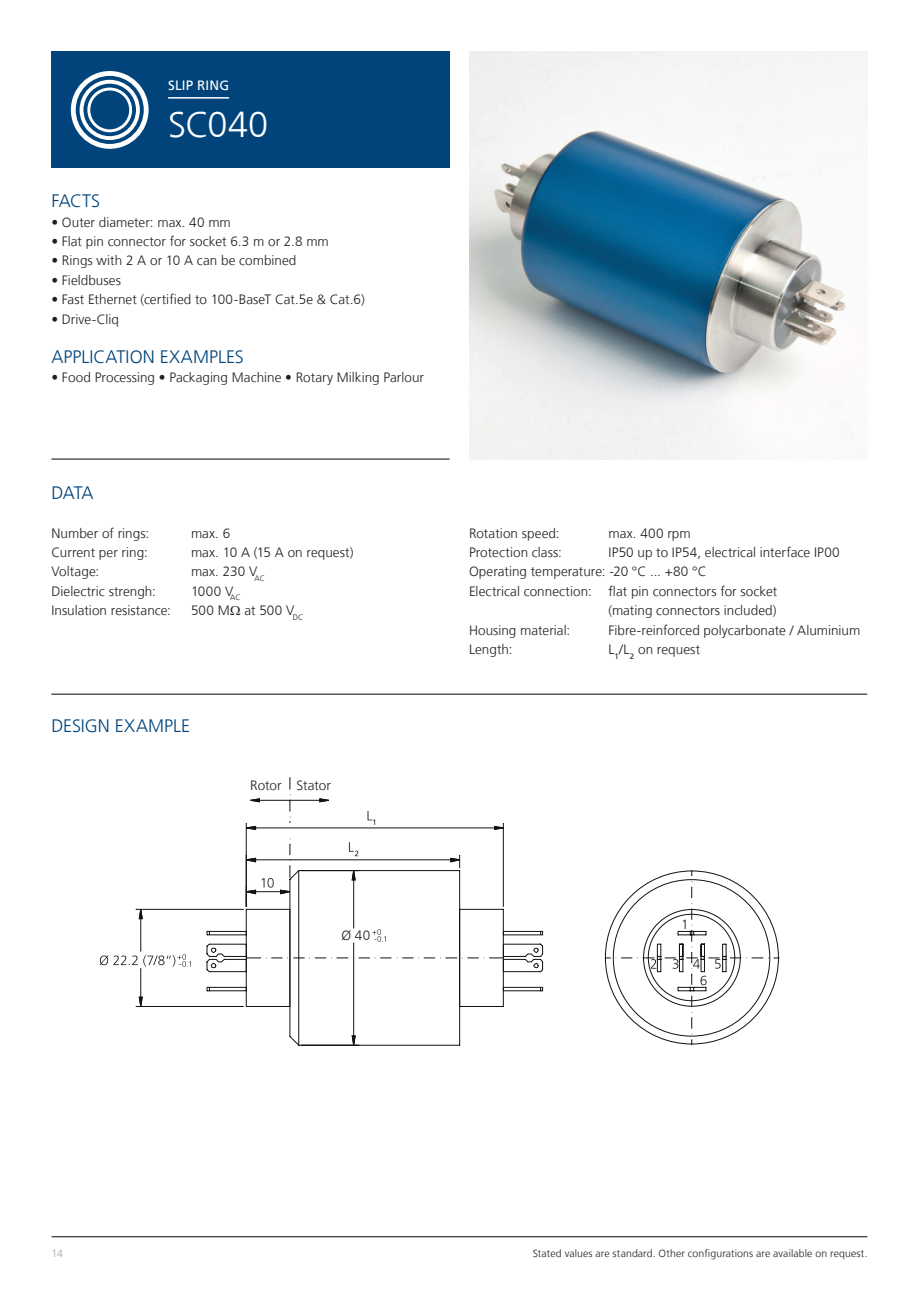
<style>
.page{position:relative;width:919px;height:1289px;background:#fff}
.page>*{position:absolute;margin:0;border:0;box-sizing:border-box;transform-origin:0 0}
.t1{font:300 36px "Frutiger LT";letter-spacing:-.005em;color:#fff}
.t2{font:300 18px "Frutiger LT";color:#00447b}
.Absatzformat_1{font:300 13.5px "Frutiger LT";letter-spacing:.005em;color:#231f20}
.t3{font:13.5px "Frutiger LT";letter-spacing:.01em;color:#fff}
.t4{font:300 10.5px "Frutiger LT";letter-spacing:.01em;color:#231f20}
.t5{font:300 10.5px "Frutiger LT";color:#a1a1a5}
</style>
<div class="page">
<hr style="left:52px;top:1236px;width:815px;height:1px;background:#231f20">
<img style="left:469px;top:52px;width:398px;height:408px">
<hr style="left:51px;top:693px;width:816px;height:1px;background:#231f20">
<hr style="left:51px;top:458px;width:398px;height:1px;background:#231f20">
<svg style="left:289px;top:878px;width:490px;height:167px"></svg>
<svg style="left:298px;top:870px;width:429px;height:176px"></svg>
<svg style="left:682px;top:919px;width:3px;height:10px"></svg>
<svg style="left:650px;top:959px;width:6px;height:9px"></svg>
<svg style="left:672px;top:959px;width:6px;height:9px"></svg>
<svg style="left:693px;top:959px;width:6px;height:9px"></svg>
<svg style="left:715px;top:959px;width:5px;height:9px"></svg>
<svg style="left:700px;top:975px;width:6px;height:10px"></svg>
<svg style="left:100px;top:811px;width:406px;height:198px"></svg>
<div style="left:51px;top:52px;width:398px;height:116px;background:#00447b"></div>
<hr style="left:168px;top:97px;width:61px;height:2px;background:#fff">
<svg style="left:71px;top:71px;width:78px;height:78px"></svg>
<p class="t3" style="left:168px;top:77px;width:62px">SLIP RING</p>
<p class="t1" style="left:168px;top:104px;width:102px">SC040</p>
<p class="t2" style="left:51px;top:191px;width:50px">FACTS</p>
<p class="Absatzformat_1" style="left:51px;top:214px;width:181px">• Outer diameter: max. 40 mm</p>
<p class="Absatzformat_1" style="left:51px;top:234px;width:279px">• Flat pin connector for socket 6.3 m or 2.8 mm</p>
<p class="Absatzformat_1" style="left:51px;top:253px;width:246px">• Rings with 2 A or 10 A can be combined</p>
<p class="Absatzformat_1" style="left:51px;top:272px;width:71px">• Fieldbuses</p>
<p class="Absatzformat_1" style="left:51px;top:292px;width:315px">• Fast Ethernet (certified to 100-BaseT Cat.5e &amp; Cat.6)</p>
<p class="Absatzformat_1" style="left:51px;top:311px;width:69px">• Drive-Cliq</p>
<p class="t2" style="left:51px;top:346px;width:194px">APPLICATION EXAMPLES</p>
<p class="Absatzformat_1" style="left:51px;top:370px;width:374px">• Food Processing • Packaging Machine • Rotary Milking Parlour</p>
<p class="t2" style="left:51px;top:482px;width:44px">DATA</p>
<p class="Absatzformat_1" style="left:51px;top:525px;width:99px">Number of rings:</p>
<p class="Absatzformat_1" style="left:191px;top:525px;width:41px">max. 6</p>
<p class="Absatzformat_1" style="left:51px;top:544px;width:98px">Current per ring:</p>
<p class="Absatzformat_1" style="left:191px;top:544px;width:164px">max. 10 A (15 A on request)</p>
<p class="Absatzformat_1" style="left:51px;top:564px;width:49px">Voltage:</p>
<p class="Absatzformat_1" style="left:191px;top:564px;width:75px">max. 230 V<sub>AC</sub></p>
<p class="Absatzformat_1" style="left:51px;top:583px;width:106px">Dielectric strengh:</p>
<p class="Absatzformat_1" style="left:191px;top:583px;width:51px">1000 V<sub>AC</sub></p>
<p class="Absatzformat_1" style="left:51px;top:603px;width:121px">Insulation resistance:</p>
<p class="Absatzformat_1" style="left:191px;top:603px;width:114px">500 M at 500 V<sub>DC</sub></p>
<p class="t2" style="left:51px;top:715px;width:140px">DESIGN EXAMPLE</p>
<p class="Absatzformat_1" style="left:250px;top:777px;width:82px">Rotor Stator</p>
<p class="Absatzformat_1" style="left:469px;top:525px;width:92px">Rotation speed:</p>
<p class="Absatzformat_1" style="left:608px;top:525px;width:84px">max. 400 rpm</p>
<p class="Absatzformat_1" style="left:469px;top:544px;width:95px">Protection class:</p>
<p class="Absatzformat_1" style="left:608px;top:544px;width:232px">IP50 up to IP54, electrical interface IP00</p>
<p class="Absatzformat_1" style="left:469px;top:564px;width:239px">Operating temperature: -20 °C ... +80 °C</p>
<p class="Absatzformat_1" style="left:469px;top:583px;width:310px">Electrical connection: flat pin connectors for socket</p>
<p class="Absatzformat_1" style="left:608px;top:603px;width:170px">(mating connectors included)</p>
<p class="Absatzformat_1" style="left:469px;top:622px;width:103px">Housing material:</p>
<p class="Absatzformat_1" style="left:608px;top:622px;width:253px">Fibre-reinforced polycarbonate / Aluminium</p>
<p class="Absatzformat_1" style="left:469px;top:642px;width:45px">Length:</p>
<p class="Absatzformat_1" style="left:608px;top:642px;width:93px">L<sub>1</sub>/L<sub>2</sub> on request</p>
<p class="Absatzformat_1" style="left:341px;top:927px;width:30px">Ø 40</p>
<p class="t5" style="left:52px;top:1247px;width:13px">14</p>
<p class="t4" style="left:532px;top:1247px;width:336px">Stated values are standard. Other configurations are available on request.</p>
</div>
